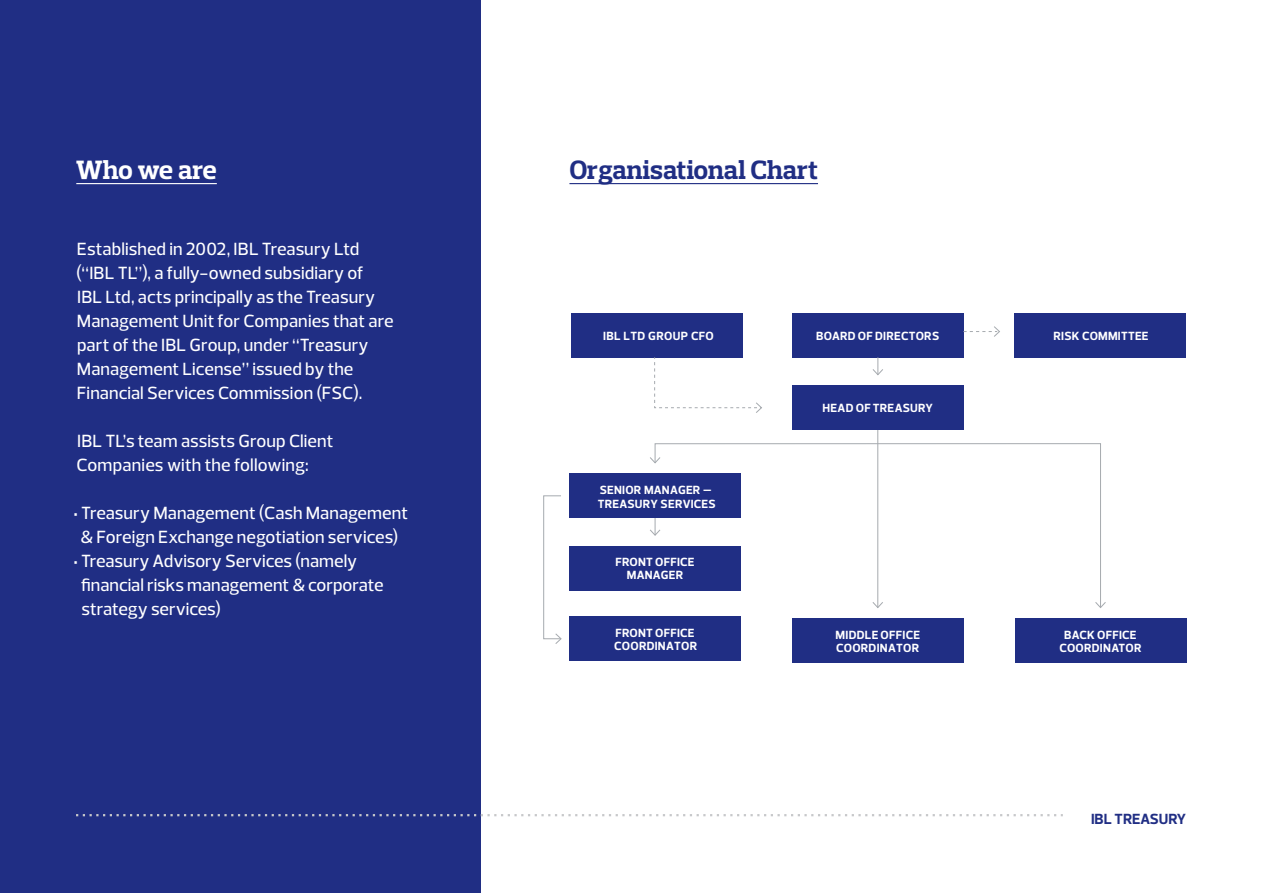
<style>
.page{position:relative;width:1263px;height:893px;background:#fff}
.page>*{position:absolute;margin:0;border:0;box-sizing:border-box;transform-origin:0 0}
.t1{font:700 27px "Prelo Slab";color:#202e84}
.t2{font:700 27px "Prelo Slab";letter-spacing:-.02em;color:#fff}
.t3{font:500 18px/24px "Prelo";color:#fff}
.t4{font:700 15px "Prelo";color:#202e84}
.t5{font:700 12.15px/12.9px "Prelo";letter-spacing:.02em;color:#fff}
.s1{font-weight:700}
</style>
<div class="page">
<div style="left:0;top:0;width:481px;height:893px;background:#202e84"></div>
<hr style="left:76px;top:183px;width:141px;height:1px;background:#fff">
<hr style="left:569px;top:183px;width:249px;height:1px;background:#202e84">
<div style="left:571px;top:313px;width:171px;height:44px;background:#202e84"></div>
<div style="left:792px;top:618px;width:171px;height:45px;background:#202e84"></div>
<div style="left:1015px;top:618px;width:171px;height:45px;background:#202e84"></div>
<div style="left:792px;top:313px;width:171px;height:44px;background:#202e84"></div>
<div style="left:1014px;top:313px;width:171px;height:44px;background:#202e84"></div>
<svg style="left:650px;top:529px;width:4px;height:6px"></svg>
<div style="left:543px;top:495px;width:18px;height:144px;border:1px solid #a6aaaf"></div>
<svg style="left:554px;top:633px;width:8px;height:11px"></svg>
<svg style="left:872px;top:357px;width:12px;height:19px"></svg>
<hr style="left:877px;top:430px;width:1px;height:178px;background:#a6aaaf">
<svg style="left:654px;top:443px;width:447px;height:165px"></svg>
<svg style="left:650px;top:456px;width:11px;height:8px"></svg>
<svg style="left:1094px;top:601px;width:12px;height:7px"></svg>
<svg style="left:654px;top:356px;width:108px;height:57px"></svg>
<div style="left:569px;top:474px;width:172px;height:44px;background:#202e84"></div>
<div style="left:569px;top:546px;width:172px;height:44px;background:#202e84"></div>
<div style="left:569px;top:617px;width:172px;height:44px;background:#202e84"></div>
<div style="left:792px;top:386px;width:171px;height:44px;background:#202e84"></div>
<svg style="left:76px;top:814px;width:987px;height:2px"></svg>
<svg style="left:963px;top:325px;width:37px;height:13px"></svg>
<h1 class="t2" style="left:76px;top:153px;width:142px">Who we are</h1>
<h1 class="t1" style="left:569px;top:153px;width:250px">Organisational Chart</h1>
<p class="t3" style="left:76px;top:237px;width:319px">Established in 2002, IBL Treasury Ltd (“IBL TL”), a fully-owned subsidiary of<br>IBL Ltd, acts principally as the Treasury Management Unit for Companies that are part of the IBL Group, under “Treasury Management License” issued by the Financial Services Commission (FSC).</p>
<p class="t3" style="left:76px;top:429px;width:259px">IBL TL’s team assists Group Client<br>Companies with the following:</p>
<p class="t3" style="left:73px;top:501px;width:336px;text-align:center"><span class="s1">•</span> Treasury Management (Cash Management &amp; Foreign Exchange negotiation services)</p>
<p class="t3" style="left:81px;top:549px;width:304px;text-indent:-8px"><span class="s1">•</span> Treasury Advisory Services (namely financial risks management &amp; corporate strategy services)</p>
<p class="t5" style="left:603px;top:329px;width:112px">IBL LTD GROUP CFO</p>
<p class="t5" style="left:598px;top:483px;width:119px;line-height:14.5px">SENIOR MANAGER –<br>TREASURY SERVICES</p>
<p class="t5" style="left:615px;top:556px;width:81px;text-align:center">FRONT OFFICE<br>MANAGER</p>
<p class="t5" style="left:614px;top:626px;width:85px">FRONT OFFICE<br>COORDINATOR</p>
<p class="t5" style="left:816px;top:329px;width:124px">BOARD OF DIRECTORS</p>
<p class="t5" style="left:1053px;top:329px;width:97px">RISK COMMITTEE</p>
<p class="t5" style="left:822px;top:402px;width:112px">HEAD OF TREASURY</p>
<p class="t5" style="left:835px;top:628px;width:86px">MIDDLE OFFICE<br>COORDINATOR</p>
<p class="t5" style="left:1059px;top:628px;width:83px;text-align:center">BACK OFFICE<br>COORDINATOR</p>
<p class="t4" style="left:1091px;top:810px;width:97px">IBL TREASURY</p>
</div>
